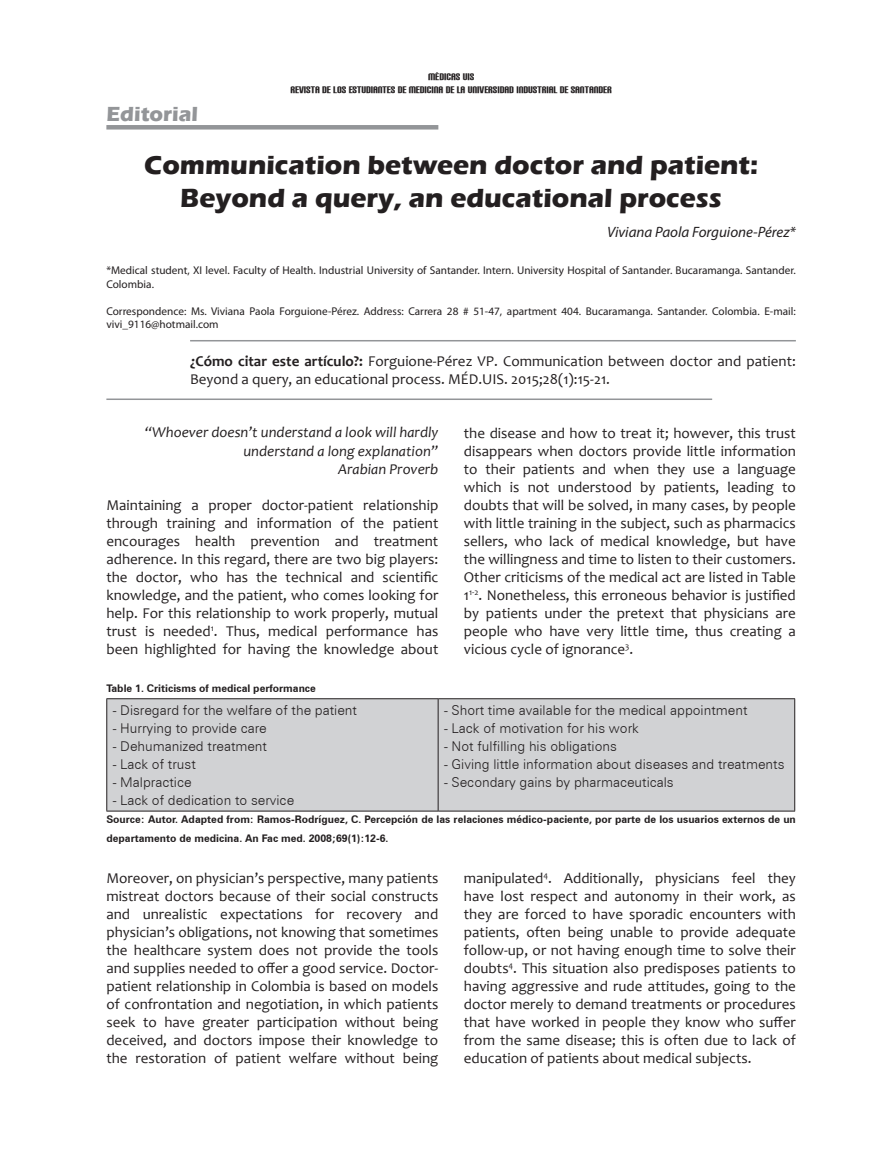
<style>
.page{position:relative;width:881px;height:1149px;background:#fff}
.page>*{position:absolute;margin:0;border:0;box-sizing:border-box;transform-origin:0 0}
.Títilo_principal{font:700 27px/32.4px "Eras ITC";color:#231f20;text-align:center}
.Especialidad{font:700 21px "Eras ITC";color:#939598}
.t1{font:15px/18px "Candara";color:#231f20;text-align:justify}
.t2{font:italic 15px/18px "Candara";color:#231f20;text-align:right}
.Autores{font:italic 15px "Myriad Pro";color:#231f20}
.Texto_tablas{font:300 13.5px "Zurich BT";color:#231f20}
.Créditos{font:11.25px/13.5px "Myriad Pro";color:#231f20}
.t3{font:11.25px/13.5px "Carbon Block";color:#231f20;text-align:center}
.Pie_de_foto{font:700 10.5px/18px "Zurich BT";color:#231f20}
.Título_tablas{font:700 10.5px "Zurich BT";color:#231f20}
.s1{font-weight:700}
</style>
<div class="page">
<hr style="left:106px;top:125px;width:332px;height:4px;background:#939598">
<hr style="left:106px;top:398px;width:605px;height:2px;background:#939598">
<hr style="left:190px;top:340px;width:605px;height:1px;background:#939598">
<div style="left:107px;top:699px;width:687px;height:111px;background:#d1d2d4"></div>
<hr style="left:106px;top:698px;width:332px;height:1px;background:#231f20">
<hr style="left:106px;top:699px;width:1px;height:111px;background:#231f20">
<hr style="left:438px;top:698px;width:356px;height:1px;background:#231f20">
<hr style="left:437px;top:699px;width:1px;height:111px;background:#231f20">
<hr style="left:794px;top:699px;width:1px;height:111px;background:#231f20">
<hr style="left:106px;top:810px;width:332px;height:1px;background:#231f20">
<hr style="left:438px;top:810px;width:356px;height:1px;background:#231f20">
<p class="t3" style="left:290px;top:70px;width:323px">MÉDICAS UIS<br>REVISTA DE LOS ESTUDIANTES DE MEDICINA DE LA UNIVERSIDAD INDUSTRIAL DE SANTANDER</p>
<p class="Especialidad" style="left:106px;top:102px;width:93px">Editorial</p>
<p class="Títilo_principal" style="left:144px;top:149px;width:615px">Communication between doctor and patient:<br>Beyond a query, an educational process</p>
<p class="Autores" style="left:606px;top:222px;width:190px">Viviana Paola Forguione-Pérez*</p>
<p class="Créditos" style="left:106px;top:263px;width:690px">*Medical student, XI level. Faculty of Health. Industrial University of Santander. Intern. University Hospital of Santander. Bucaramanga. Santander.<br>Colombia.</p>
<p class="Créditos" style="left:106px;top:304px;width:690px">Correspondence: Ms. Viviana Paola Forguione-Pérez. Address: Carrera 28 # 51-47, apartment 404. Bucaramanga. Santander. Colombia. E-mail: vivi_9116@hotmail.com</p>
<p class="t1" style="left:190px;top:352px;width:607px"><span class="s1">¿Cómo citar este artículo?:</span> Forguione-Pérez VP. Communication between doctor and patient:<br>Beyond a query, an educational process. MÉD.UIS. 2015;28(1):15-21.</p>
<p class="t2" style="left:145px;top:423px;width:295px">“Whoever doesn’t understand a look will hardly understand a long explanation”</p>
<p class="t2" style="left:338px;top:459px;width:102px">Arabian Proverb</p>
<p class="t1" style="left:106px;top:495px;width:333px">Maintaining a proper doctor-patient relationship through training and information of the patient encourages health prevention and treatment adherence. In this regard, there are two big players: the doctor, who has the technical and scientific knowledge, and the patient, who comes looking for help. For this relationship to work properly, mutual trust is needed<sup>1</sup>. Thus, medical performance has been highlighted for having the knowledge about</p>
<p class="t1" style="left:463px;top:423px;width:333px">the disease and how to treat it; however, this trust disappears when doctors provide little information to their patients and when they use a language which is not understood by patients, leading to doubts that will be solved, in many cases, by people with little training in the subject, such as pharmacics sellers, who lack of medical knowledge, but have the willingness and time to listen to their customers.<br>Other criticisms of the medical act are listed in Table 1<sup>1-2</sup>. Nonetheless, this erroneous behavior is justified by patients under the pretext that physicians are people who have very little time, thus creating a vicious cycle of ignorance<sup>3</sup>.</p>
<p class="Título_tablas" style="left:106px;top:680px;width:211px">Table 1. Criticisms of medical performance</p>
<p class="Texto_tablas" style="left:113px;top:701px;width:245px">- Disregard for the welfare of the patient</p>
<p class="Texto_tablas" style="left:113px;top:719px;width:155px">- Hurrying to provide care</p>
<p class="Texto_tablas" style="left:113px;top:737px;width:156px">- Dehumanized treatment</p>
<p class="Texto_tablas" style="left:113px;top:755px;width:85px">- Lack of trust</p>
<p class="Texto_tablas" style="left:113px;top:773px;width:80px">- Malpractice</p>
<p class="Texto_tablas" style="left:113px;top:791px;width:183px">- Lack of dedication to service</p>
<p class="Texto_tablas" style="left:444px;top:701px;width:305px">- Short time available for the medical appointment</p>
<p class="Texto_tablas" style="left:444px;top:719px;width:196px">- Lack of motivation for his work</p>
<p class="Texto_tablas" style="left:444px;top:737px;width:174px">- Not fulfilling his obligations</p>
<p class="Texto_tablas" style="left:444px;top:755px;width:342px">- Giving little information about diseases and treatments</p>
<p class="Texto_tablas" style="left:444px;top:773px;width:231px">- Secondary gains by pharmaceuticals</p>
<p class="Pie_de_foto" style="left:106px;top:809px;width:690px">Source: Autor. Adapted from: Ramos-Rodríguez, C. Percepción de las relaciones médico-paciente, por parte de los usuarios externos de un departamento de medicina. An Fac med. 2008;69(1):12-6.</p>
<p class="t1" style="left:106px;top:868px;width:333px">Moreover, on physician’s perspective, many patients mistreat doctors because of their social constructs and unrealistic expectations for recovery and physician’s obligations, not knowing that sometimes the healthcare system does not provide the tools and supplies needed to offer a good service. Doctor&shy;patient relationship in Colombia is based on models of confrontation and negotiation, in which patients seek to have greater participation without being deceived, and doctors impose their knowledge to the restoration of patient welfare without being</p>
<p class="t1" style="left:463px;top:868px;width:333px">manipulated<sup>4</sup>. Additionally, physicians feel they have lost respect and autonomy in their work, as they are forced to have sporadic encounters with patients, often being unable to provide adequate follow-up, or not having enough time to solve their doubts<sup>4</sup>. This situation also predisposes patients to having aggressive and rude attitudes, going to the doctor merely to demand treatments or procedures that have worked in people they know who suffer from the same disease; this is often due to lack of education of patients about medical subjects.</p>
</div>
